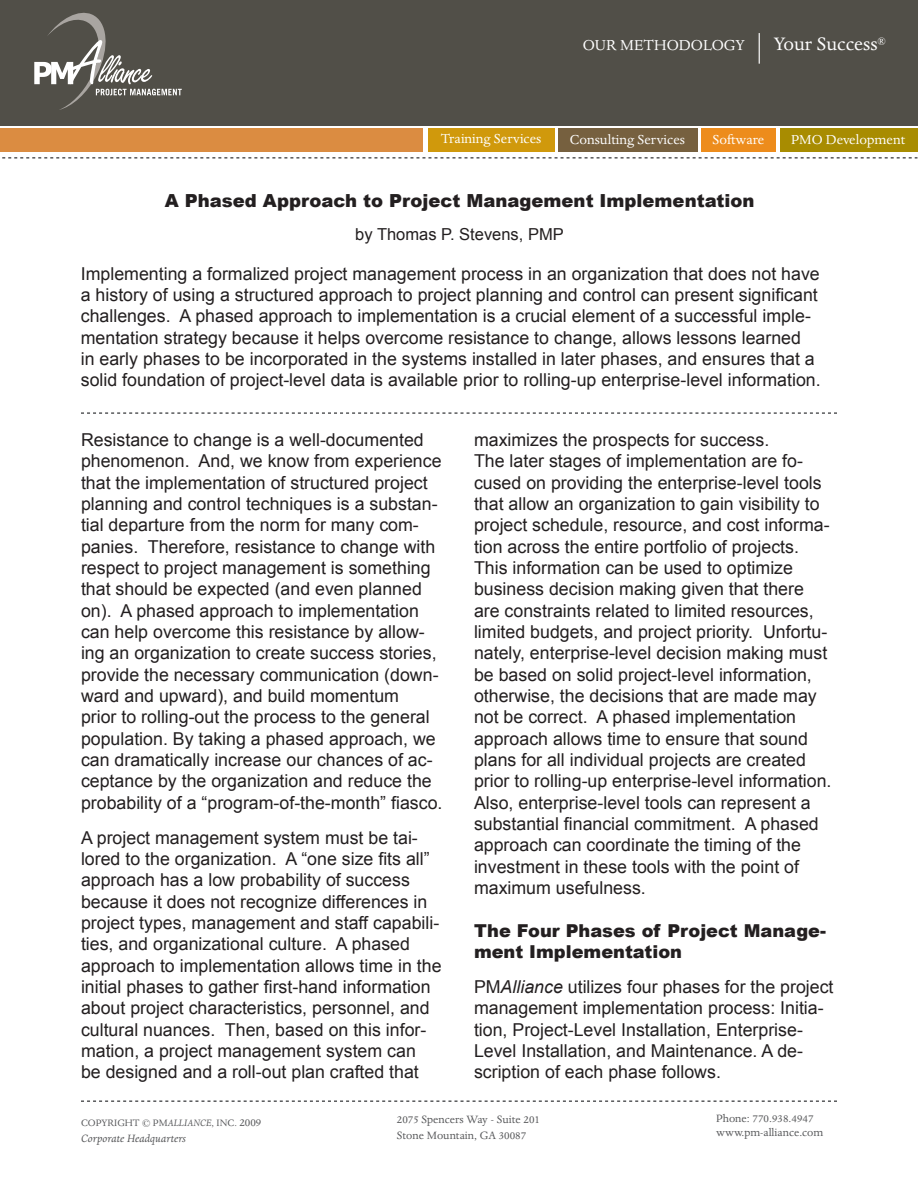
<style>
.page{position:relative;width:918px;height:1188px;background:#fff}
.page>*{position:absolute;margin:0;border:0;box-sizing:border-box;transform-origin:0 0}
.t1{font:900 18px "Arial";color:#231f20}
.t2{font:17.85px/21.3px "Arial";color:#231f20}
.t3{font:900 17.85px/21.3px "Arial";color:#231f20}
.t4{font:16.65px "Dante";color:#fff}
.t5{font:16.5px "Arial";color:#231f20}
.t6{font:15px "Dante";color:#fff}
.t7{font:12.3px "Dante";color:#57585a}
.t8{font:italic 12.3px "Dante";color:#57585a}
.t9{font:10.8px "Dante";color:#57585a}
.s1{font-size:30.6px}
.s2{font-size:20.85px}
.s3{font-style:italic}
.s4{font-size:12.3px}
</style>
<div class="page">
<svg style="left:81px;top:1100px;width:756px;height:2px"></svg>
<svg style="left:81px;top:412px;width:756px;height:2px"></svg>
<div style="left:1px;top:0;width:917px;height:125px;background:#514f48"></div>
<svg style="left:34px;top:12px;width:148px;height:98px"></svg>
<div style="left:1px;top:128px;width:422px;height:23px;background:#db8c41"></div>
<div style="left:780px;top:128px;width:137px;height:23px;background:#a88c01"></div>
<div style="left:428px;top:128px;width:126px;height:23px;background:#d0990c"></div>
<div style="left:558px;top:128px;width:140px;height:23px;background:#76603f"></div>
<div style="left:701px;top:128px;width:75px;height:23px;background:#ed8c1c"></div>
<svg style="left:2px;top:157px;width:915px;height:2px"></svg>
<p class="t4" style="left:583px;top:37px;width:305px">OUR METHODOLOGY <span class="s1">|</span> <span class="s2">Your Success</span><sup>®</sup></p>
<p class="t6" style="left:441px;top:131px;width:102px">Training Services</p>
<p class="t6" style="left:570px;top:131px;width:117px">Consulting Services</p>
<p class="t6" style="left:712px;top:132px;width:53px">Software</p>
<p class="t6" style="left:791px;top:131px;width:116px">PMO Development</p>
<p class="t1" style="left:165px;top:188px;width:591px">A Phased Approach to Project Management Implementation</p>
<p class="t5" style="left:355px;top:224px;width:210px">by Thomas P. Stevens, PMP</p>
<p class="t2" style="left:81px;top:263px;width:741px">Implementing a formalized project management process in an organization that does not have a history of using a structured approach to project planning and control can present significant challenges. A phased approach to implementation is a crucial element of a successful imple&shy;mentation strategy because it helps overcome resistance to change, allows lessons learned<br>in early phases to be incorporated in the systems installed in later phases, and ensures that a solid foundation of project-level data is available prior to rolling-up enterprise-level information.</p>
<p class="t2" style="left:81px;top:429px;width:363px">Resistance to change is a well-documented phenomenon. And, we know from experience that the implementation of structured project planning and control techniques is a substan&shy;tial departure from the norm for many com&shy;panies. Therefore, resistance to change with respect to project management is something that should be expected (and even planned on). A phased approach to implementation can help overcome this resistance by allow&shy;ing an organization to create success stories, provide the necessary communication (down&shy;ward and upward), and build momentum<br>prior to rolling-out the process to the general population. By taking a phased approach, we can dramatically increase our chances of ac&shy;ceptance by the organization and reduce the probability of a “program-of-the-month” fiasco.</p>
<p class="t2" style="left:81px;top:827px;width:362px">A project management system must be tai&shy;lored to the organization. A “one size fits all” approach has a low probability of success because it does not recognize differences in project types, management and staff capabili&shy;ties, and organizational culture. A phased approach to implementation allows time in the initial phases to gather first-hand information about project characteristics, personnel, and cultural nuances. Then, based on this infor&shy;mation, a project management system can<br>be designed and a roll-out plan crafted that</p>
<p class="t2" style="left:474px;top:429px;width:297px">maximizes the prospects for success.</p>
<p class="t2" style="left:474px;top:451px;width:359px">The later stages of implementation are fo&shy;cused on providing the enterprise-level tools that allow an organization to gain visibility to project schedule, resource, and cost informa&shy;tion across the entire portfolio of projects.<br>This information can be used to optimize business decision making given that there are constraints related to limited resources, limited budgets, and project priority. Unfortu&shy;nately, enterprise-level decision making must be based on solid project-level information, otherwise, the decisions that are made may not be correct. A phased implementation approach allows time to ensure that sound plans for all individual projects are created prior to rolling-up enterprise-level information.<br>Also, enterprise-level tools can represent a substantial financial commitment. A phased approach can coordinate the timing of the investment in these tools with the point of maximum usefulness.</p>
<p class="t3" style="left:474px;top:919px;width:354px">The Four Phases of Project Manage&shy;ment Implementation</p>
<p class="t2" style="left:474px;top:976px;width:361px">PM<span class="s3">Alliance</span> utilizes four phases for the project management implementation process: Initia&shy;tion, Project-Level Installation, Enterprise-Level Installation, and Maintenance. A de&shy;scription of each phase follows.</p>
<p class="t9" style="left:81px;top:1117px;width:182px">COPYRIGHT © PM<span class="s3">ALLIANCE</span>, INC. <span class="s4">2009</span></p>
<p class="t8" style="left:81px;top:1131px;width:107px">Corporate Headquarters</p>
<p class="t7" style="left:397px;top:1112px;width:145px">2075 Spencers Way - Suite 201</p>
<p class="t7" style="left:397px;top:1128px;width:131px">Stone Mountain, GA 30087</p>
<p class="t7" style="left:716px;top:1111px;width:99px">Phone: 770.938.4947</p>
<p class="t7" style="left:716px;top:1126px;width:109px">www.pm-alliance.com</p>
</div>
